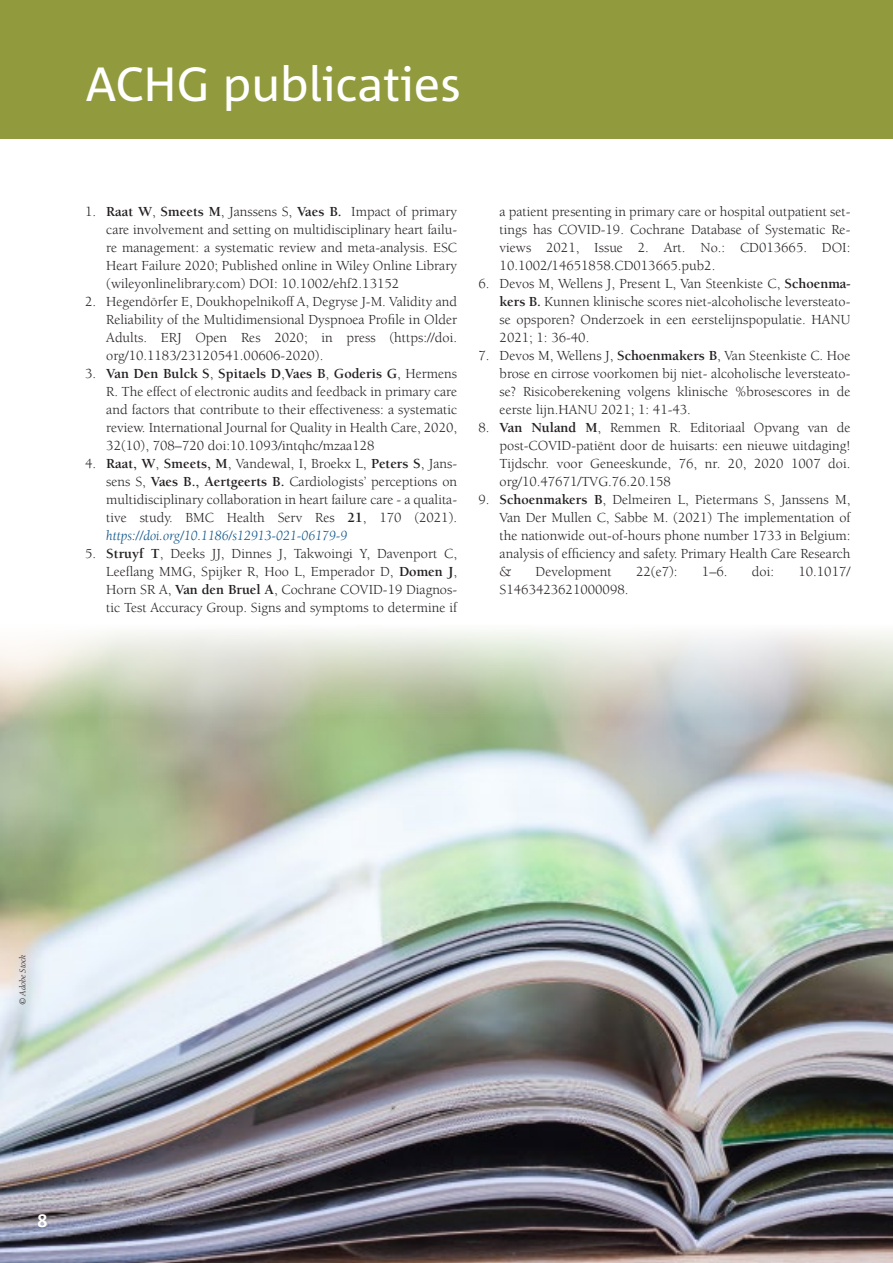
<style>
.page{position:relative;width:893px;height:1263px;background:#fff}
.page>*{position:absolute;margin:0;border:0;box-sizing:border-box;transform-origin:0 0}
.t1{font:48px "Corpid";color:#fff}
.t2{font:14.25px/18px "Berkeley";color:#231f20;text-align:justify}
.t3{font:italic 9px "Berkeley";color:#231f20}
.s1{font-weight:700}
.s2{font-style:italic;color:#095088}
</style>
<div class="page">
<img style="left:0;top:631px;width:893px;height:632px">
<div style="left:0;top:0;width:893px;height:139px;background:#919a3c"></div>
<svg style="left:38px;top:1215px;width:9px;height:13px"></svg>
<h1 class="t1" style="left:85px;top:58px;width:378px">ACHG publicaties</h1>
<p class="t2" style="left:106px;top:203px;width:352px;text-indent:-21px">1. <span class="s1">Raat W</span>, <span class="s1">Smeets M</span>, Janssens S, <span class="s1">Vaes B.</span> Impact of primary care involvement and setting on multidisciplinary heart failu&shy;re management: a systematic review and meta-analysis. ESC Heart Failure 2020; Published online in Wiley Online Library (wileyonlinelibrary.com) DOI: 10.1002/ehf2.13152</p>
<p class="t2" style="left:106px;top:293px;width:352px;text-indent:-21px">2. Hegendörfer E, Doukhopelnikoff A, Degryse J-M. Validity and Reliability of the Multidimensional Dyspnoea Profile in Older Adults. ERJ Open Res 2020; in press (https://doi. org/10.1183/23120541.00606-2020).</p>
<p class="t2" style="left:106px;top:365px;width:352px;text-indent:-21px">3. <span class="s1">Van Den Bulck S</span>, <span class="s1">Spitaels D</span>,<span class="s1">Vaes B</span>, <span class="s1">Goderis G</span>, Hermens R. The effect of electronic audits and feedback in primary care and factors that contribute to their effectiveness: a systematic review. International Journal for Quality in Health Care, 2020, 32(10), 708–720 doi:10.1093/intqhc/mzaa128</p>
<p class="t2" style="left:106px;top:455px;width:352px;text-indent:-21px">4. <span class="s1">Raat, W</span>, <span class="s1">Smeets, M</span>, Vandewal, I, Broekx L, <span class="s1">Peters S</span>, Jans&shy;sens S, <span class="s1">Vaes B., Aertgeerts B.</span> Cardiologists’ perceptions on multidisciplinary collaboration in heart failure care - a qualita&shy;tive study. BMC Health Serv Res <span class="s1">21</span>, 170 (2021). <span class="s2">https://doi.org/10.1186/s12913-021-06179-9</span></p>
<p class="t2" style="left:106px;top:545px;width:352px;text-indent:-21px">5. <span class="s1">Struyf T</span>, Deeks JJ, Dinnes J, Takwoingi Y, Davenport C, Leeflang MMG, Spijker R, Hoo L, Emperador D, <span class="s1">Domen J</span>, Horn SR A, <span class="s1">Van den Bruel A</span>, Cochrane COVID-19 Diagnos&shy;tic Test Accuracy Group. Signs and symptoms to determine if</p>
<p class="t2" style="left:500px;top:203px;width:352px">a patient presenting in primary care or hospital outpatient set&shy;tings has COVID-19. Cochrane Database of Systematic Re&shy;views 2021, Issue 2. Art. No.: CD013665. DOI:<br>10.1002/14651858.CD013665.pub2.</p>
<p class="t2" style="left:500px;top:275px;width:352px;text-indent:-21px">6. Devos M, Wellens J, Present L, Van Steenkiste C, <span class="s1">Schoenma&shy;kers B.</span> Kunnen klinische scores niet-alcoholische leversteato&shy;se opsporen? Onderzoek in een eerstelijnspopulatie. HANU 2021; 1: 36-40.</p>
<p class="t2" style="left:500px;top:347px;width:352px;text-indent:-21px">7. Devos M, Wellens J, <span class="s1">Schoenmakers B</span>, Van Steenkiste C. Hoe brose en cirrose voorkomen bij niet- alcoholische leversteato&shy;se? Risicoberekening volgens klinische %brosescores in de eerste lijn.HANU 2021; 1: 41-43.</p>
<p class="t2" style="left:500px;top:419px;width:352px;text-indent:-21px">8. <span class="s1">Van Nuland M</span>, Remmen R. Editoriaal Opvang van de post-COVID-patiënt door de huisarts: een nieuwe uitdaging!<br>Tijdschr. voor Geneeskunde, 76, nr. 20, 2020 1007 doi. org/10.47671/TVG.76.20.158</p>
<p class="t2" style="left:500px;top:491px;width:352px;text-indent:-21px">9. <span class="s1">Schoenmakers B</span>, Delmeiren L, Pietermans S, Janssens M, Van Der Mullen C, Sabbe M. (2021) The implementation of the nationwide out-of-hours phone number 1733 in Belgium: analysis of efficiency and safety. Primary Health Care Research &amp;</p>
<p class="t2" style="left:536px;top:563px;width:78px">Development</p>
<p class="t2" style="left:636px;top:563px;width:43px">22(e7):</p>
<p class="t2" style="left:702px;top:563px;width:27px">1–6.</p>
<p class="t2" style="left:752px;top:563px;width:24px">doi:</p>
<p class="t2" style="left:798px;top:563px;width:54px">10.1017/</p>
<p class="t2" style="left:500px;top:581px;width:130px">S1463423621000098.</p>
<p class="t3" style="left:18px;top:1005px;width:52px;rotate:-90deg">© Adobe Stock</p>
</div>
